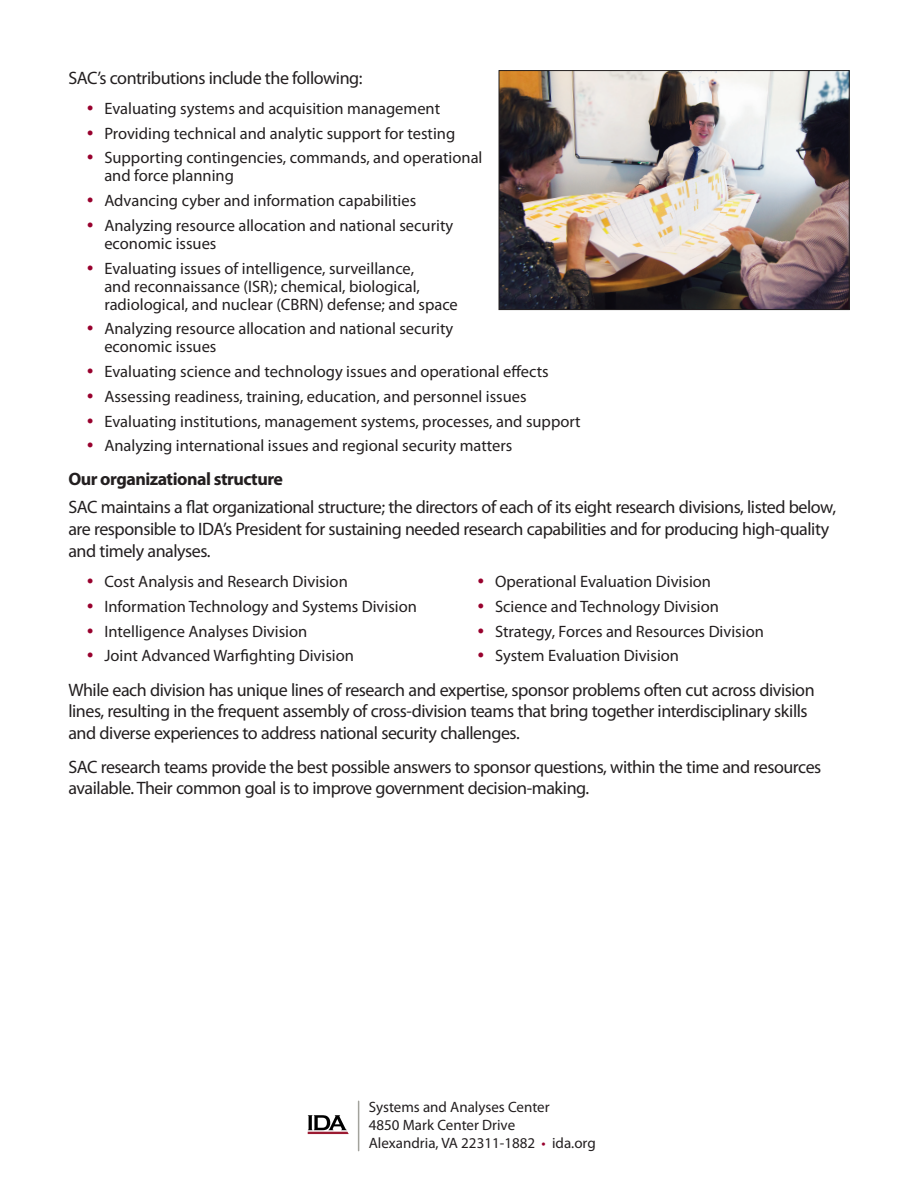
<style>
.page{position:relative;width:918px;height:1188px;background:#fff}
.page>*{position:absolute;margin:0;border:0;box-sizing:border-box;transform-origin:0 0}
.Text{font:18px/21.6px "Myriad Pro";letter-spacing:-.025em;color:#231f20}
.t1{font:700 18px "Myriad Pro";letter-spacing:-.03em;color:#231f20}
.t2{font:16.5px/18px "Myriad Pro";color:#231f20}
.t3{font:15px/18px "Myriad Pro";color:#231f20}
.s1{color:#98012d}
</style>
<div class="page">
<hr style="left:358px;top:1101px;width:1px;height:50px;background:#a2a29c">
<svg style="left:308px;top:1115px;width:41px;height:19px"></svg>
<img style="left:501px;top:72px;width:347px;height:236px">
<div style="left:499px;top:70px;width:351px;height:240px;border:1px solid #231f20"></div>
<p class="Text" style="left:68px;top:67px;width:296px">SAC’s contributions include the following:</p>
<p class="t2" style="left:104px;top:99px;width:337px">Evaluating systems and acquisition management</p>
<p class="t2" style="left:104px;top:124px;width:352px">Providing technical and analytic support for testing</p>
<p class="t2" style="left:104px;top:149px;width:380px">Supporting contingencies, commands, and operational and force planning</p>
<p class="t2" style="left:104px;top:191px;width:313px">Advancing cyber and information capabilities</p>
<p class="t2" style="left:104px;top:216px;width:351px">Analyzing resource allocation and national security economic issues</p>
<p class="t2" style="left:104px;top:259px;width:355px">Evaluating issues of intelligence, surveillance,<br>and reconnaissance (ISR); chemical, biological, radiological, and nuclear (CBRN) defense; and space</p>
<p class="t2" style="left:104px;top:320px;width:351px">Analyzing resource allocation and national security economic issues</p>
<p class="t2" style="left:104px;top:362px;width:446px">Evaluating science and technology issues and operational effects</p>
<p class="t2" style="left:104px;top:387px;width:424px">Assessing readiness, training, education, and personnel issues</p>
<p class="t2" style="left:104px;top:412px;width:478px">Evaluating institutions, management systems, processes, and support</p>
<p class="t2" style="left:104px;top:437px;width:410px">Analyzing international issues and regional security matters</p>
<h2 class="t1" style="left:68px;top:467px;width:216px">Our organizational structure</h2>
<p class="Text" style="left:68px;top:496px;width:769px">SAC maintains a flat organizational structure; the directors of each of its eight research divisions, listed below, are responsible to IDA’s President for sustaining needed research capabilities and for producing high-quality and timely analyses.</p>
<p class="t2" style="left:104px;top:572px;width:245px">Cost Analysis and Research Division</p>
<p class="t2" style="left:104px;top:597px;width:314px">Information Technology and Systems Division</p>
<p class="t2" style="left:104px;top:622px;width:204px">Intelligence Analyses Division</p>
<p class="t2" style="left:104px;top:647px;width:251px">Joint Advanced Warfighting Division</p>
<p class="t2" style="left:495px;top:572px;width:218px">Operational Evaluation Division</p>
<p class="t2" style="left:495px;top:597px;width:225px">Science and Technology Division</p>
<p class="t2" style="left:495px;top:622px;width:270px">Strategy, Forces and Resources Division</p>
<p class="t2" style="left:495px;top:647px;width:186px">System Evaluation Division</p>
<p class="Text" style="left:68px;top:679px;width:748px">While each division has unique lines of research and expertise, sponsor problems often cut across division lines, resulting in the frequent assembly of cross-division teams that bring together interdisciplinary skills and diverse experiences to address national security challenges.</p>
<p class="Text" style="left:68px;top:756px;width:755px">SAC research teams provide the best possible answers to sponsor questions, within the time and resources available. Their common goal is to improve government decision-making.</p>
<p class="t3" style="left:369px;top:1098px;width:228px">Systems and Analyses Center<br>4850 Mark Center Drive<br>Alexandria, VA 22311-1882 <span class="s1">•</span> ida.org</p>
</div>
